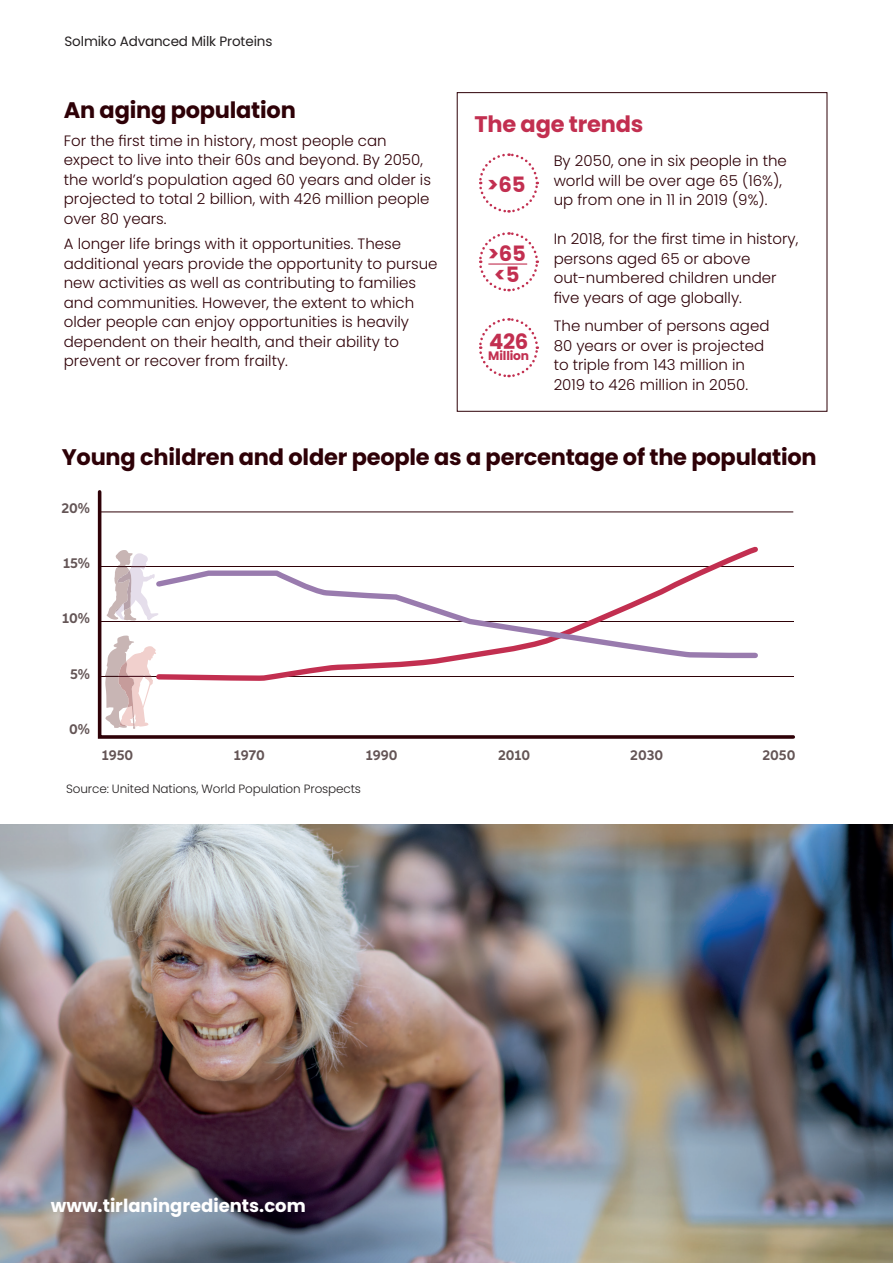
<style>
.page{position:relative;width:893px;height:1263px;background:#fff}
.page>*{position:absolute;margin:0;border:0;box-sizing:border-box;transform-origin:0 0}
.t1{font:700 22.5px "Poppins";letter-spacing:-.01em;color:#2e0107}
.t2{font:700 22.5px "Poppins";letter-spacing:-.01em;color:#c22f50}
.t3{font:700 21.15px/20.9px "Poppins";letter-spacing:-.01em;color:#c22f50;text-align:center}
.t4{font:700 18px "Poppins";color:#fff}
.t5{font:300 15px/19.5px "Poppins";color:#2e0107}
.t6{font:700 14.25px "Aspira";color:#645556}
.t7{font:13.5px "Poppins";letter-spacing:-.01em;color:#231f20}
.t8{font:700 12.3px "Poppins";letter-spacing:-.01em;color:#c22f50}
.t9{font:300 12px "Poppins";letter-spacing:-.01em;color:#231f20}
</style>
<div class="page">
<img style="left:0;top:825px;width:893px;height:438px">
<svg style="left:479px;top:153px;width:60px;height:60px"></svg>
<svg style="left:479px;top:318px;width:60px;height:60px"></svg>
<svg style="left:479px;top:232px;width:60px;height:60px"></svg>
<hr style="left:488px;top:263px;width:39px;height:2px;background:#c22f50">
<div style="left:457px;top:92px;width:370px;height:320px;border:1px solid #2e0107"></div>
<svg style="left:97px;top:490px;width:698px;height:249px"></svg>
<hr style="left:100px;top:676px;width:693px;height:1px;background:#2e0107">
<hr style="left:100px;top:621px;width:693px;height:1px;background:#2e0107">
<hr style="left:100px;top:566px;width:693px;height:1px;background:#2e0107">
<hr style="left:100px;top:511px;width:693px;height:1px;background:#2e0107">
<svg style="left:107px;top:550px;width:46px;height:70px"></svg>
<svg style="left:105px;top:635px;width:51px;height:94px"></svg>
<svg style="left:153px;top:543px;width:609px;height:139px"></svg>
<svg style="left:153px;top:568px;width:608px;height:93px"></svg>
<p class="t7" style="left:65px;top:33px;width:209px">Solmiko Advanced Milk Proteins</p>
<h1 class="t1" style="left:64px;top:97px;width:234px">An aging population</h1>
<p class="t5" style="left:64px;top:131px;width:369px">For the first time in history, most people can expect to live into their 60s and beyond. By 2050, the world’s population aged 60 years and older is projected to total 2 billion, with 426 million people over 80 years.</p>
<p class="t5" style="left:64px;top:234px;width:375px">A longer life brings with it opportunities. These additional years provide the opportunity to pursue new activities as well as contributing to families and communities. However, the extent to which older people can enjoy opportunities is heavily dependent on their health, and their ability to prevent or recover from frailty.</p>
<h1 class="t2" style="left:474px;top:111px;width:170px">The age trends</h1>
<h2 class="t3" style="left:487px;top:174px;width:40px">&gt;65</h2>
<p class="t5" style="left:554px;top:151px;width:235px">By 2050, one in six people in the world will be over age 65 (16%), up from one in 11 in 2019 (9%).</p>
<p class="t5" style="left:554px;top:229px;width:246px">In 2018, for the first time in history, persons aged 65 or above out-numbered children under five years of age globally.</p>
<p class="t5" style="left:554px;top:316px;width:217px">The number of persons aged<br>80 years or over is projected to triple from 143 million in<br>2019 to 426 million in 2050.</p>
<h2 class="t3" style="left:488px;top:243px;width:40px">&gt;65 &lt;5</h2>
<h2 class="t3" style="left:489px;top:331px;width:41px">426</h2>
<p class="t8" style="left:488px;top:349px;width:42px">Million</p>
<h1 class="t1" style="left:62px;top:444px;width:756px">Young children and older people as a percentage of the population</h1>
<p class="t6" style="left:61px;top:499px;width:30px">20%</p>
<p class="t6" style="left:63px;top:554px;width:29px">15%</p>
<p class="t6" style="left:62px;top:610px;width:29px">10%</p>
<p class="t6" style="left:70px;top:665px;width:22px">5%</p>
<p class="t6" style="left:69px;top:720px;width:22px">0%</p>
<p class="t6" style="left:102px;top:747px;width:33px">1950</p>
<p class="t6" style="left:234px;top:747px;width:33px">1970</p>
<p class="t6" style="left:366px;top:747px;width:33px">1990</p>
<p class="t6" style="left:498px;top:747px;width:34px">2010</p>
<p class="t6" style="left:630px;top:747px;width:35px">2030</p>
<p class="t6" style="left:762px;top:747px;width:35px">2050</p>
<p class="t9" style="left:66px;top:781px;width:297px">Source: United Nations, World Population Prospects</p>
<p class="t4" style="left:51px;top:1195px;width:256px">www.tirlaningredients.com</p>
</div>
